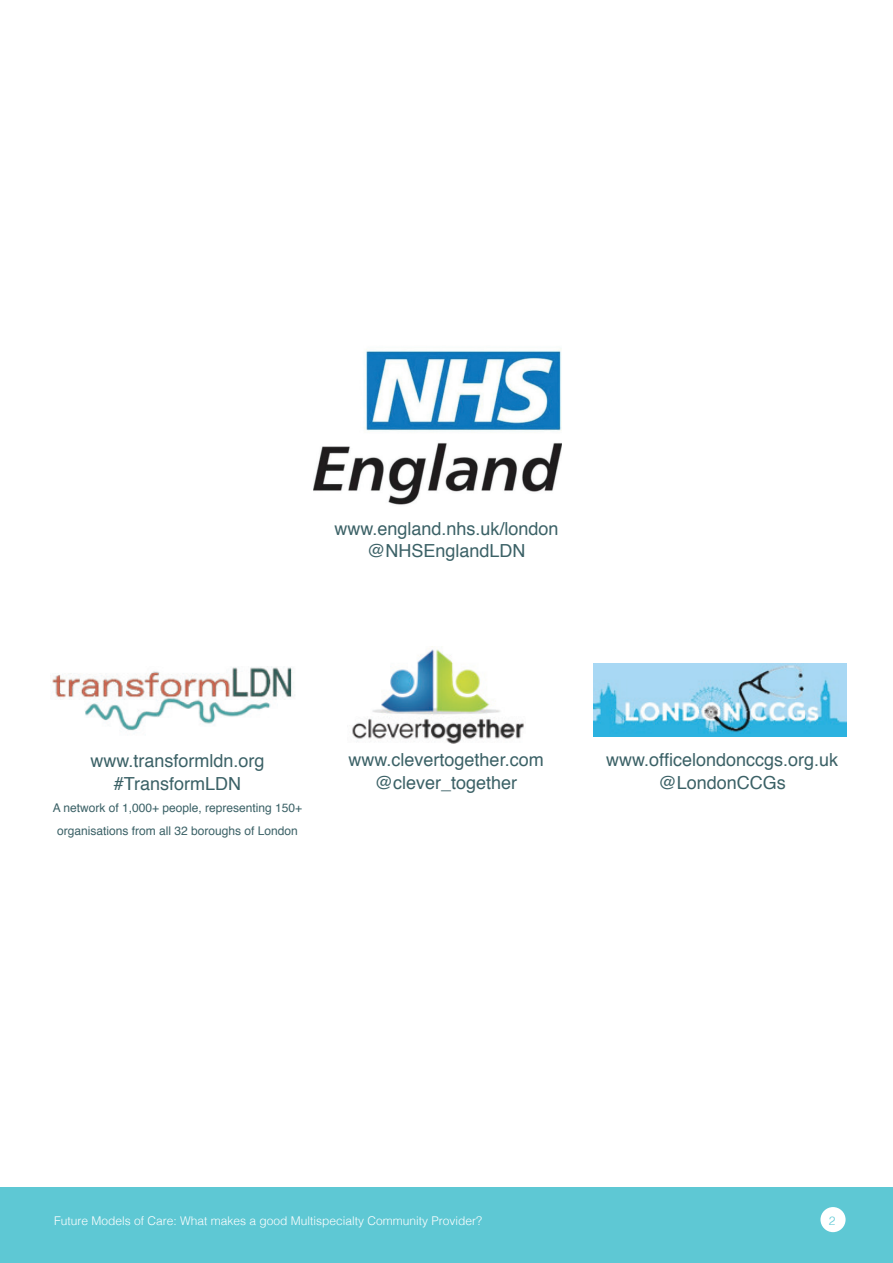
<style>
.page{position:relative;width:893px;height:1263px;background:#fff}
.page>*{position:absolute;margin:0;border:0;box-sizing:border-box;transform-origin:0 0}
.t1{font:18px/22.5px "Helvetica";color:#3b6166;text-align:center}
.t2{font:12px/22.5px "Helvetica";color:#3b6166;text-align:center}
.t3{font:300 12px "Helvetica";color:#fff}
.t4{font:300 12px "Helvetica";color:#5ec8d4}
</style>
<div class="page">
<div style="left:0;top:1187px;width:893px;height:76px;background:#5ec8d4"></div>
<div style="left:820px;top:1207px;width:26px;height:25px;background:#fff;border-radius:50%"></div>
<img style="left:314px;top:349px;width:248px;height:156px">
<img style="left:594px;top:664px;width:252px;height:72px">
<img style="left:52px;top:666px;width:243px;height:65px">
<img style="left:352px;top:646px;width:172px;height:97px">
<p class="t1" style="left:334px;top:518px;width:226px">www.england.nhs.uk/london @NHSEnglandLDN</p>
<p class="t1" style="left:90px;top:750px;width:176px">www.transformldn.org #TransformLDN</p>
<p class="t2" style="left:53px;top:797px;width:251px">A network of 1,000+ people, representing 150+ organisations from all 32 boroughs of London</p>
<p class="t1" style="left:349px;top:749px;width:197px">www.clevertogether.com @clever_together</p>
<p class="t1" style="left:606px;top:749px;width:234px">www.officelondonccgs.org.uk @LondonCCGs</p>
<p class="t3" style="left:54px;top:1210px;width:430px">Future Models of Care: What makes a good Multispecialty Community Provider?</p>
<p class="t4" style="left:829px;top:1210px;width:8px">2</p>
</div>
